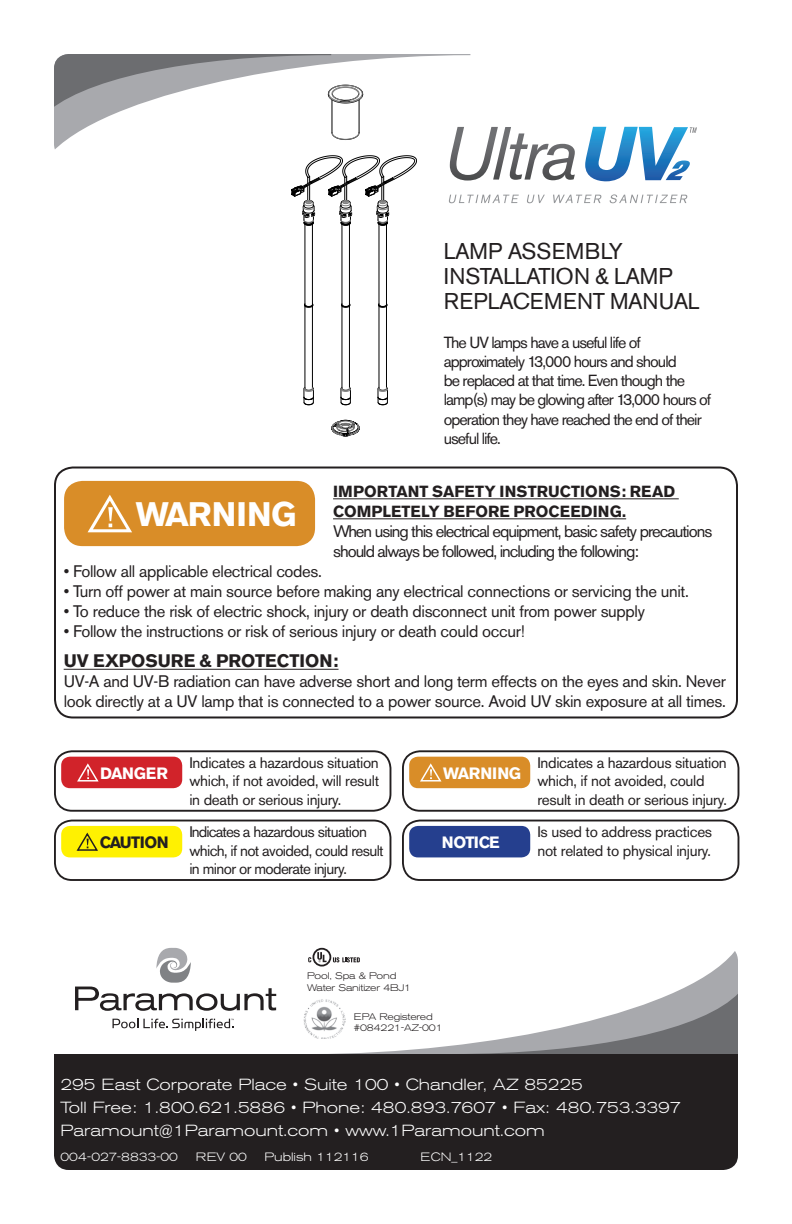
<style>
.page{position:relative;width:792px;height:1224px;background:#fff}
.page>*{position:absolute;margin:0;border:0;box-sizing:border-box;transform-origin:0 0}
.t1{font:700 33.8px "Akzidenz Grotesk BE";letter-spacing:-.01em;color:#fff}
.t2{font:22.6px/25.2px "Akzidenz Grotesk BE";letter-spacing:-.02em;color:#231f20}
.t3{font:700 18px "Akzidenz Grotesk BE";color:#231f20}
.t4{font:16.6px/20px "Akzidenz Grotesk BE";letter-spacing:-.02em;color:#231f20}
.t5{font:16.6px/20px "Akzidenz Grotesk BE";letter-spacing:-.06em;color:#231f20}
.t6{font:700 16.4px "Akzidenz Grotesk BE";letter-spacing:-.02em;color:#fff}
.t7{font:700 16.4px "Akzidenz Grotesk BE";letter-spacing:-.04em;color:#231f20}
.t8{font:16px/19.2px "Akzidenz Grotesk BE";letter-spacing:-.06em;color:#231f20}
.t9{font:300 expanded 16px "Akzidenz Grotesk BE";color:#fff}
.t10{font:700 16px/20px "Akzidenz Grotesk BE";letter-spacing:.005em;color:#231f20}
.t11{font:15.2px/18.2px "Akzidenz Grotesk BE";letter-spacing:-.02em;color:#231f20}
.t12{font:15.2px/18.2px "Akzidenz Grotesk BE";letter-spacing:-.04em;color:#231f20}
.t13{font:300 expanded 12px "Akzidenz Grotesk BE";letter-spacing:-.005em;color:#fff}
.t14{font:300 expanded 9.6px "Akzidenz Grotesk BE";letter-spacing:-.02em;color:#231f20}
</style>
<div class="page">
<svg style="left:311px;top:947px;width:427px;height:107px"></svg>
<svg style="left:451px;top:993px;width:287px;height:61px"></svg>
<div style="left:54px;top:1054px;width:684px;height:116px;background:#231f20"></div>
<svg style="left:54px;top:54px;width:416px;height:95px"></svg>
<svg style="left:75px;top:948px;width:201px;height:63px"></svg>
<svg style="left:113px;top:1019px;width:121px;height:12px"></svg>
<svg style="left:449px;top:195px;width:70px;height:8px"></svg>
<svg style="left:527px;top:195px;width:18px;height:8px"></svg>
<svg style="left:553px;top:195px;width:49px;height:8px"></svg>
<svg style="left:609px;top:194px;width:79px;height:9px"></svg>
<svg style="left:450px;top:127px;width:125px;height:54px"></svg>
<svg style="left:585px;top:127px;width:112px;height:54px"></svg>
<svg style="left:333px;top:957px;width:27px;height:5px"></svg>
<div style="left:313px;top:948px;width:18px;height:19px;border:2px solid #231f20;border-radius:50%"></div>
<svg style="left:308px;top:957px;width:3px;height:5px"></svg>
<svg style="left:317px;top:952px;width:10px;height:10px"></svg>
<img style="left:304px;top:997px;width:41px;height:42px">
<hr style="left:333px;top:498px;width:346px;height:1px;background:#231f20">
<hr style="left:333px;top:518px;width:293px;height:1px;background:#231f20">
<hr style="left:64px;top:669px;width:275px;height:1px;background:#231f20">
<div style="left:54px;top:467px;width:684px;height:251px;border:2px solid #231f20;border-radius:18px"></div>
<div style="left:64px;top:481px;width:251px;height:65px;background:#d98d28;border-radius:18px"></div>
<svg style="left:87px;top:495px;width:45px;height:38px"></svg>
<hr style="left:359px;top:100px;width:1px;height:33px;background:#000">
<hr style="left:332px;top:100px;width:1px;height:33px;background:#000">
<hr style="left:305px;top:224px;width:1px;height:81px;background:#000">
<hr style="left:312px;top:224px;width:1px;height:81px;background:#000">
<hr style="left:305px;top:306px;width:1px;height:82px;background:#000">
<hr style="left:312px;top:306px;width:1px;height:82px;background:#000">
<svg style="left:304px;top:303px;width:9px;height:5px"></svg>
<svg style="left:54px;top:54px;width:309px;height:62px"></svg>
<svg style="left:331px;top:132px;width:29px;height:8px"></svg>
<svg style="left:331px;top:420px;width:29px;height:16px"></svg>
<svg style="left:303px;top:385px;width:11px;height:20px"></svg>
<hr style="left:342px;top:224px;width:1px;height:81px;background:#000">
<hr style="left:349px;top:224px;width:1px;height:81px;background:#000">
<hr style="left:342px;top:306px;width:1px;height:82px;background:#000">
<hr style="left:349px;top:306px;width:1px;height:82px;background:#000">
<svg style="left:341px;top:303px;width:10px;height:5px"></svg>
<svg style="left:340px;top:385px;width:11px;height:20px"></svg>
<hr style="left:379px;top:224px;width:1px;height:81px;background:#000">
<hr style="left:386px;top:224px;width:1px;height:81px;background:#000">
<hr style="left:379px;top:306px;width:1px;height:82px;background:#000">
<hr style="left:386px;top:306px;width:1px;height:82px;background:#000">
<svg style="left:378px;top:303px;width:10px;height:5px"></svg>
<svg style="left:291px;top:155px;width:126px;height:71px"></svg>
<svg style="left:377px;top:385px;width:11px;height:20px"></svg>
<div style="left:61px;top:757px;width:121px;height:31px;background:#d1232a;border-radius:9px"></div>
<svg style="left:77px;top:763px;width:22px;height:19px"></svg>
<div style="left:61px;top:826px;width:121px;height:31px;background:#fff101;border-radius:9px"></div>
<svg style="left:76px;top:832px;width:22px;height:19px"></svg>
<div style="left:409px;top:757px;width:121px;height:31px;background:#d98d28;border-radius:9px"></div>
<svg style="left:420px;top:763px;width:22px;height:19px"></svg>
<div style="left:409px;top:826px;width:121px;height:31px;background:#253f8e;border-radius:9px"></div>
<div style="left:54px;top:750px;width:337px;height:62px;border:2px solid #231f20;border-radius:17px"></div>
<div style="left:54px;top:820px;width:337px;height:61px;border:2px solid #231f20;border-radius:17px"></div>
<div style="left:402px;top:750px;width:337px;height:62px;border:2px solid #231f20;border-radius:17px"></div>
<div style="left:402px;top:820px;width:337px;height:61px;border:2px solid #231f20;border-radius:17px"></div>
<p class="t1" style="left:136px;top:495px;width:162px">WARNING</p>
<p class="t2" style="left:444px;top:239px;width:257px">LAMP ASSEMBLY<br>INSTALLATION &amp; LAMP<br>REPLACEMENT MANUAL</p>
<p class="t8" style="left:444px;top:333px;width:269px">The UV lamps have a useful life of approximately 13,000 hours and should<br>be replaced at that time. Even though the lamp(s) may be glowing after 13,000 hours of operation they have reached the end of their useful life.</p>
<p class="t10" style="left:333px;top:482px;width:343px">IMPORTANT SAFETY INSTRUCTIONS: READ<br>COMPLETELY BEFORE PROCEEDING.</p>
<p class="t5" style="left:333px;top:521px;width:381px">When using this electrical equipment, basic safety precautions should always be followed, including the following:</p>
<p class="t4" style="left:64px;top:561px;width:260px">• Follow all applicable electrical codes.</p>
<p class="t4" style="left:64px;top:581px;width:627px">• Turn off power at main source before making any electrical connections or servicing the unit.</p>
<p class="t4" style="left:64px;top:601px;width:583px">• To reduce the risk of electric shock, injury or death disconnect unit from power supply</p>
<p class="t4" style="left:64px;top:621px;width:463px">• Follow the instructions or risk of serious injury or death could occur!</p>
<p class="t3" style="left:64px;top:651px;width:276px">UV EXPOSURE &amp; PROTECTION:</p>
<p class="t4" style="left:64px;top:672px;width:664px">UV-A and UV-B radiation can have adverse short and long term effects on the eyes and skin. Never look directly at a UV lamp that is connected to a power source. Avoid UV skin exposure at all times.</p>
<p class="t6" style="left:100px;top:763px;width:69px">DANGER</p>
<p class="t7" style="left:100px;top:833px;width:70px">CAUTION</p>
<p class="t11" style="left:189px;top:754px;width:191px;text-align:justify">Indicates a hazardous situation which, if not avoided, will result in death or serious injury.</p>
<p class="t12" style="left:189px;top:823px;width:196px">Indicates a hazardous situation which, if not avoided, could result in minor or moderate injury.</p>
<p class="t6" style="left:443px;top:763px;width:80px">WARNING</p>
<p class="t6" style="left:442px;top:833px;width:59px">NOTICE</p>
<p class="t11" style="left:537px;top:754px;width:191px">Indicates a hazardous situation which, if not avoided, could result in death or serious injury.</p>
<p class="t11" style="left:537px;top:823px;width:176px">Is used to address practices not related to physical injury.</p>
<p class="t14" style="left:307px;top:971px;width:91px">Pool, Spa &amp; Pond</p>
<p class="t14" style="left:307px;top:982px;width:105px">Water Sanitizer 4BJ1</p>
<p class="t14" style="left:354px;top:1011px;width:80px">EPA Registered</p>
<p class="t14" style="left:354px;top:1022px;width:90px">#084221-AZ-001</p>
<p class="t9" style="left:61px;top:1075px;width:524px">295 East Corporate Place • Suite 100 • Chandler, AZ 85225</p>
<p class="t9" style="left:61px;top:1099px;width:622px">Toll Free: 1.800.621.5886 • Phone: 480.893.7607 • Fax: 480.753.3397</p>
<p class="t9" style="left:61px;top:1122px;width:486px">Paramount@1Paramount.com • www.1Paramount.com</p>
<p class="t13" style="left:61px;top:1150px;width:119px">004-027-8833-00</p>
<p class="t13" style="left:196px;top:1150px;width:53px">REV 00</p>
<p class="t13" style="left:265px;top:1150px;width:105px">Publish 112116</p>
<p class="t13" style="left:421px;top:1150px;width:73px">ECN_1122</p>
</div>
